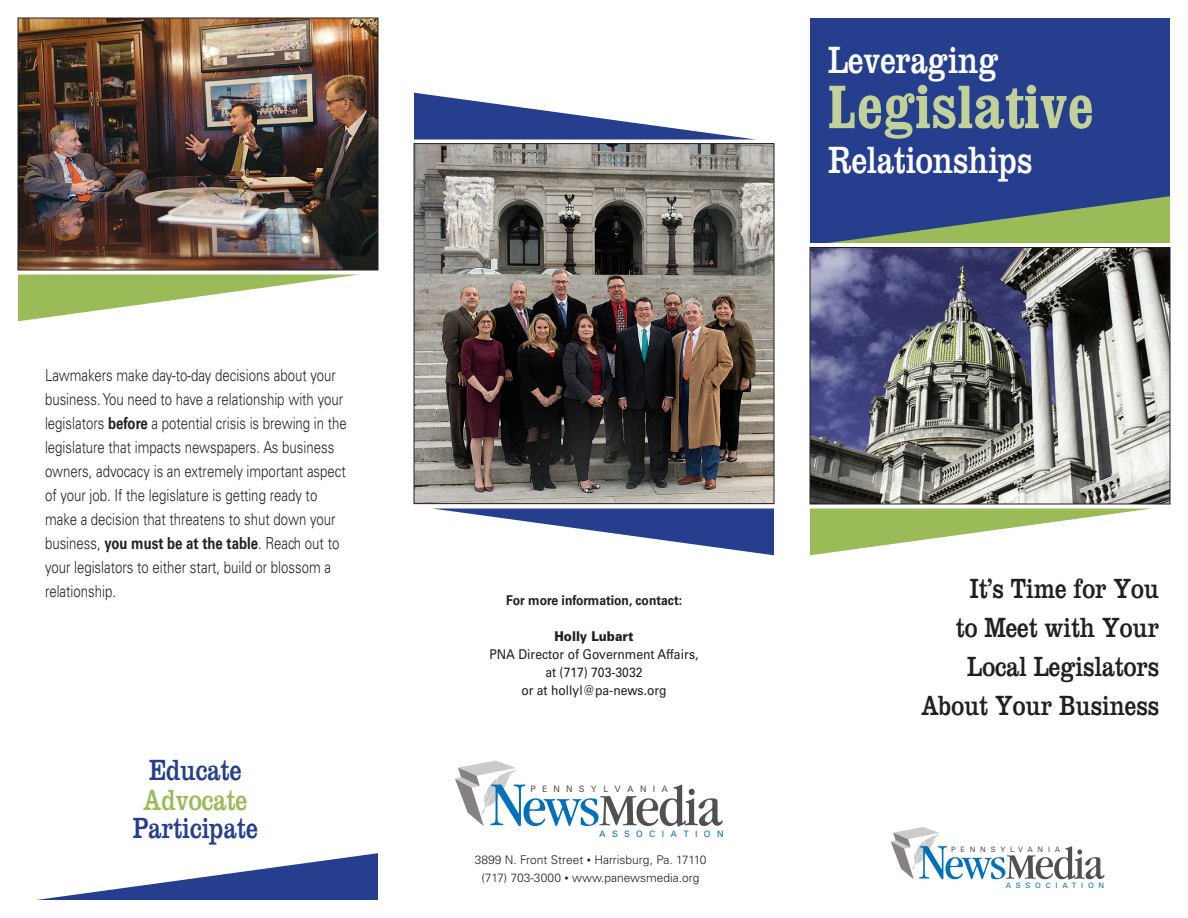
<style>
.page{position:relative;width:1188px;height:918px;background:#fff}
.page>*{position:absolute;margin:0;border:0;box-sizing:border-box;transform-origin:0 0}
.t1{font:700 condensed 61.5px "Clarendon";color:#c1d197}
.t2{font:39px "Clarendon";color:#fff;scale:.78 1}
.t3{font:30px "Clarendon";color:#253f8e;scale:.78 1}
.t4{font:30px "Clarendon";color:#9abb58;scale:.78 1}
.t5{font:28.5px/39px "Clarendon";color:#231f20;text-align:right;scale:.8 1}
.t6{font:300 16.5px/24px "Univers LT Std";color:#231f20;scale:.8 1}
.t7{font:13.5px "Univers LT Std";color:#231f20;scale:.9 1}
.t8{font:700 13.5px "Univers LT Std";color:#231f20;scale:.9 1}
.t9{font:900 13.5px "Univers LT Std";color:#231f20;scale:.9 1}
.t10{font:300 12px "Univers LT Std";color:#231f20}
.t11{font:9.3px "Univers";letter-spacing:.7em;color:#4f5050}
.t12{font:9.3px "Univers";letter-spacing:.7em;color:#0070ba}
.t13{font:7.35px "Univers LT Std";letter-spacing:.65em;color:#4f5050}
.t14{font:7.35px "Univers LT Std";letter-spacing:.65em;color:#0070ba}
.s1{font-weight:700}
.s2{font-family:"Bell";font-weight:400}
</style>
<div class="page">
<div style="left:810px;top:18px;width:360px;height:225px;background:#253f8e"></div>
<img style="left:812px;top:249px;width:356px;height:253px">
<div style="left:810px;top:247px;width:360px;height:257px;border:1px solid #231f20"></div>
<svg style="left:829px;top:196px;width:341px;height:47px"></svg>
<svg style="left:810px;top:508px;width:342px;height:47px"></svg>
<svg style="left:891px;top:827px;width:214px;height:53px"></svg>
<img style="left:20px;top:20px;width:356px;height:248px">
<div style="left:18px;top:18px;width:360px;height:252px;border:1px solid #231f20"></div>
<svg style="left:18px;top:274px;width:342px;height:47px"></svg>
<svg style="left:36px;top:853px;width:342px;height:47px"></svg>
<svg style="left:455px;top:761px;width:268px;height:66px"></svg>
<img style="left:416px;top:145px;width:356px;height:357px">
<div style="left:414px;top:143px;width:360px;height:361px;border:1px solid #231f20"></div>
<svg style="left:414px;top:93px;width:342px;height:47px"></svg>
<svg style="left:432px;top:508px;width:342px;height:47px"></svg>
<p class="t6" style="left:45px;top:363px;width:379px">Lawmakers make day-to-day decisions about your business. You need to have a relationship with your legislators <span class="s1">before</span> a potential crisis is brewing in the legislature that impacts newspapers. As business owners, advocacy is an extremely important aspect of your job. If the legislature is getting ready to make a decision that threatens to shut down your business, <span class="s1">you must be at the table</span>. Reach out to your legislators to either start, build or blossom a relationship.</p>
<p class="t3" style="left:149px;top:752px;width:120px">Educate</p>
<p class="t4" style="left:143px;top:783px;width:135px">Advocate</p>
<p class="t3" style="left:133px;top:811px;width:162px">Participate</p>
<p class="t2" style="left:828px;top:37px;width:220px">Leveraging</p>
<p class="t1" style="left:828px;top:68px;width:268px">Legislative</p>
<p class="t2" style="left:828px;top:137px;width:264px">Relationships</p>
<p class="t8" style="left:506px;top:592px;width:197px">For more information, contact:</p>
<p class="t9" style="left:555px;top:627px;width:89px">Holly Lubart</p>
<p class="t7" style="left:489px;top:646px;width:234px">PNA Director of Government Affairs,</p>
<p class="t7" style="left:545px;top:664px;width:109px">at (717) 703-3032</p>
<p class="t7" style="left:521px;top:682px;width:163px">or at hollyl@pa-news.org</p>
<p class="t11" style="left:531px;top:783px;width:139px">PENNSYLVANIA</p>
<p class="t12" style="left:599px;top:828px;width:126px">ASSOCIATION</p>
<p class="t10" style="left:475px;top:853px;width:233px">3899 N. Front Street <span class="s2">•</span> Harrisburg, Pa. 17110</p>
<p class="t10" style="left:481px;top:871px;width:220px">(717) 703-3000 <span class="s2">•</span> www.panewsmedia.org</p>
<p class="t5" style="left:970px;top:569px;width:238px">It’s Time for You</p>
<p class="t5" style="left:921px;top:608px;width:299px">to Meet with Your<br>Local Legislators<br>About Your Business</p>
<p class="t13" style="left:951px;top:845px;width:111px">PENNSYLVANIA</p>
<p class="t14" style="left:1006px;top:881px;width:100px">ASSOCIATION</p>
</div>
